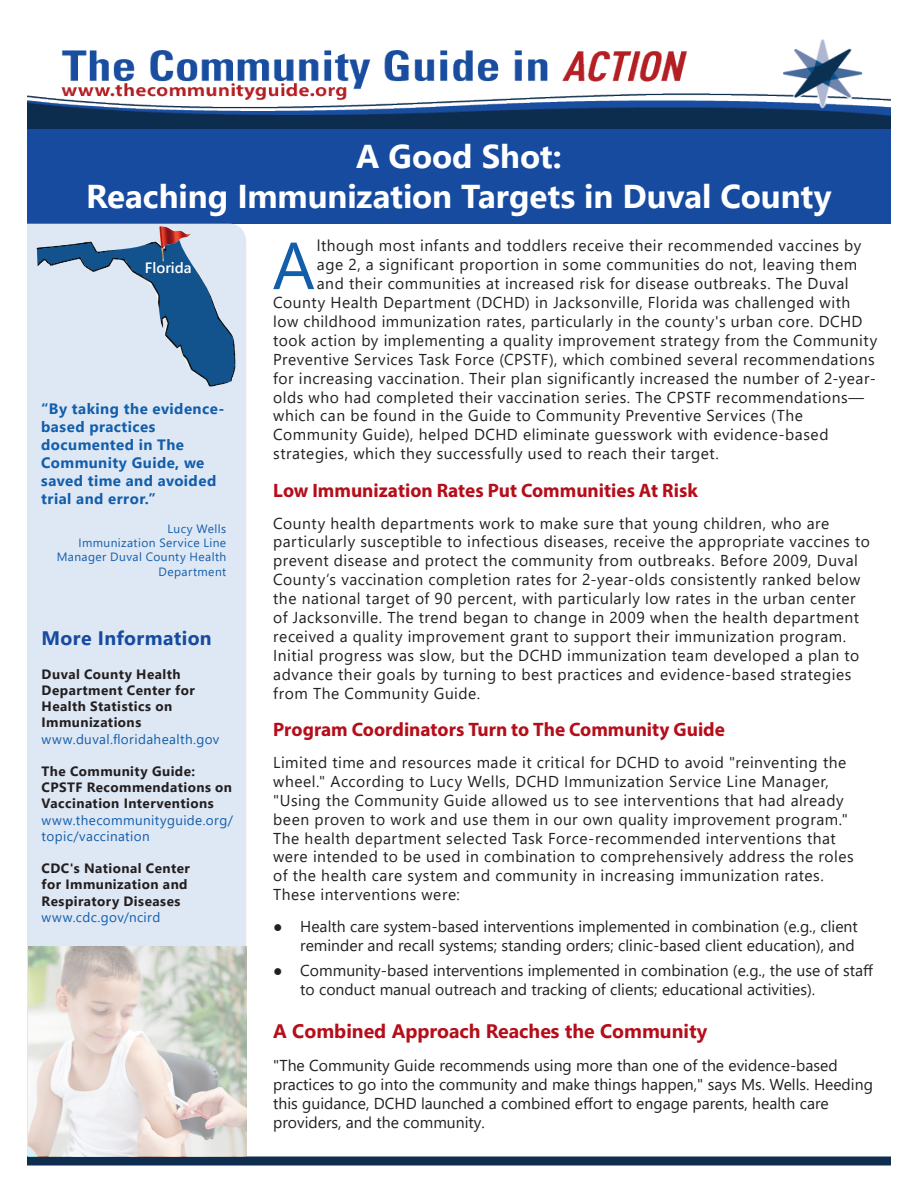
<style>
.page{position:relative;width:918px;height:1188px;background:#fff}
.page>*{position:absolute;margin:0;border:0;box-sizing:border-box;transform-origin:0 0}
.t1{font:66.45px "Segoe UI";color:#125eab}
.t2{font:700 33px/39.6px "Segoe UI";letter-spacing:-.005em;color:#fff;text-align:center}
.t3{font:700 19.5px "Myriad Pro";color:#b50e1a}
.t4{font:700 19.5px "Segoe UI";color:#b50e1a}
.t5{font:700 19.5px "Segoe UI";letter-spacing:.02em;color:#164ba0}
.t6{font:15.75px/18.9px "Segoe UI";letter-spacing:.03em;color:#231f20}
.t7{font:15.75px/18.9px "Segoe UI";color:#231f20}
.t8{font:700 15px/18px "Segoe UI";letter-spacing:.03em;color:#125eab}
.t9{font:600 15px "Segoe UI";color:#fff}
.t10{font:700 13.5px/16.2px "Segoe UI";letter-spacing:.03em;color:#231f20}
.t11{font:13.5px/16.2px "Segoe UI";letter-spacing:.03em;color:#125eab}
.t12{font:12px/14.4px "Segoe UI";letter-spacing:.035em;color:#125eab;text-align:right}
</style>
<div class="page">
<div style="left:27px;top:128px;width:864px;height:95px;background:#164ba0"></div>
<div style="left:27px;top:223px;width:219px;height:933px;background:#dee7f4"></div>
<div style="left:27px;top:1156px;width:864px;height:10px;background:#0e2d4f"></div>
<img style="left:27px;top:39px;width:864px;height:89px">
<svg style="left:28px;top:946px;width:219px;height:210px;background:#dbd7d0"></svg>
<img style="left:37px;top:233px;width:198px;height:154px">
<img style="left:159px;top:226px;width:32px;height:35px">
<p class="t2" style="left:86px;top:136px;width:747px">A Good Shot:<br>Reaching Immunization Targets in Duval County</p>
<p class="t1" style="left:273px;top:212px;width:44px">A</p>
<p class="t6" style="left:317px;top:236px;width:546px">lthough most infants and toddlers receive their recommended vaccines by</p>
<p class="t6" style="left:317px;top:255px;width:542px">age 2, a significant proportion in some communities do not, leaving them</p>
<p class="t6" style="left:317px;top:274px;width:533px">and their communities at increased risk for disease outbreaks. The Duval</p>
<p class="t6" style="left:273px;top:293px;width:578px">County Health Department (DCHD) in Jacksonville, Florida was challenged with</p>
<p class="t6" style="left:273px;top:312px;width:591px">low childhood immunization rates, particularly in the county's urban core. DCHD</p>
<p class="t6" style="left:273px;top:330px;width:606px">took action by implementing a quality improvement strategy from the Community</p>
<p class="t6" style="left:273px;top:349px;width:603px">Preventive Services Task Force (CPSTF), which combined several recommendations</p>
<p class="t6" style="left:273px;top:368px;width:604px">for increasing vaccination. Their plan significantly increased the number of 2-year-</p>
<p class="t6" style="left:273px;top:387px;width:592px">olds who had completed their vaccination series. The CPSTF recommendations—</p>
<p class="t6" style="left:273px;top:406px;width:531px">which can be found in the Guide to Community Preventive Services (The</p>
<p class="t6" style="left:273px;top:425px;width:557px">Community Guide), helped DCHD eliminate guesswork with evidence-based</p>
<p class="t6" style="left:273px;top:444px;width:447px">strategies, which they successfully used to reach their target.</p>
<p class="t3" style="left:273px;top:478px;width:426px">Low Immunization Rates Put Communities At Risk</p>
<p class="t6" style="left:273px;top:513px;width:598px">County health departments work to make sure that young children, who are particularly susceptible to infectious diseases, receive the appropriate vaccines to prevent disease and protect the community from outbreaks. Before 2009, Duval County’s vaccination completion rates for 2-year-olds consistently ranked below the national target of 90 percent, with particularly low rates in the urban center of Jacksonville. The trend began to change in 2009 when the health department received a quality improvement grant to support their immunization program.<br>Initial progress was slow, but the DCHD immunization team developed a plan to advance their goals by turning to best practices and evidence-based strategies from The Community Guide.</p>
<p class="t3" style="left:273px;top:717px;width:453px">Program Coordinators Turn to The Community Guide</p>
<p class="t6" style="left:273px;top:753px;width:582px">Limited time and resources made it critical for DCHD to avoid "reinventing the wheel." According to Lucy Wells, DCHD Immunization Service Line Manager, "Using the Community Guide allowed us to see interventions that had already been proven to work and use them in our own quality improvement program." The health department selected Task Force-recommended interventions that were intended to be used in combination to comprehensively address the roles of the health care system and community in increasing immunization rates.<br>These interventions were:</p>
<p class="t7" style="left:273px;top:916px;width:586px;text-align:right">● Health care system-based interventions implemented in combination (e.g., client reminder and recall systems; standing orders; clinic-based client education), and</p>
<p class="t7" style="left:300px;top:961px;width:574px;text-indent:-27px">● Community-based interventions implemented in combination (e.g., the use of staff to conduct manual outreach and tracking of clients; educational activities).</p>
<p class="t4" style="left:273px;top:1015px;width:435px">A Combined Approach Reaches the Community</p>
<p class="t7" style="left:273px;top:1056px;width:601px">"The Community Guide recommends using more than one of the evidence-based practices to go into the community and make things happen," says Ms. Wells. Heeding this guidance, DCHD launched a combined effort to engage parents, health care providers, and the community.</p>
<p class="t9" style="left:145px;top:256px;width:48px">Florida</p>
<p class="t8" style="left:41px;top:399px;width:185px">“By taking the evidence&shy;based practices documented in The<br>Community Guide, we saved time and avoided trial and error.”</p>
<p class="t12" style="left:168px;top:521px;width:60px">Lucy Wells</p>
<p class="t12" style="left:57px;top:535px;width:171px">Immunization Service Line<br>Manager Duval County Health<br>Department</p>
<p class="t5" style="left:42px;top:622px;width:172px">More Information</p>
<p class="t10" style="left:42px;top:666px;width:155px">Duval County Health<br>Department Center for<br>Health Statistics on<br>Immunizations</p>
<p class="t11" style="left:42px;top:730px;width:179px">www.duval.floridahealth.gov</p>
<p class="t10" style="left:42px;top:763px;width:155px">The Community Guide:</p>
<p class="t10" style="left:42px;top:779px;width:192px">CPSTF Recommendations on<br>Vaccination Interventions</p>
<p class="t11" style="left:42px;top:811px;width:193px">www.thecommunityguide.org/ topic/vaccination</p>
<p class="t10" style="left:42px;top:860px;width:150px">CDC's National Center for Immunization and<br>Respiratory Diseases</p>
<p class="t11" style="left:42px;top:909px;width:120px">www.cdc.gov/ncird</p>
</div>
